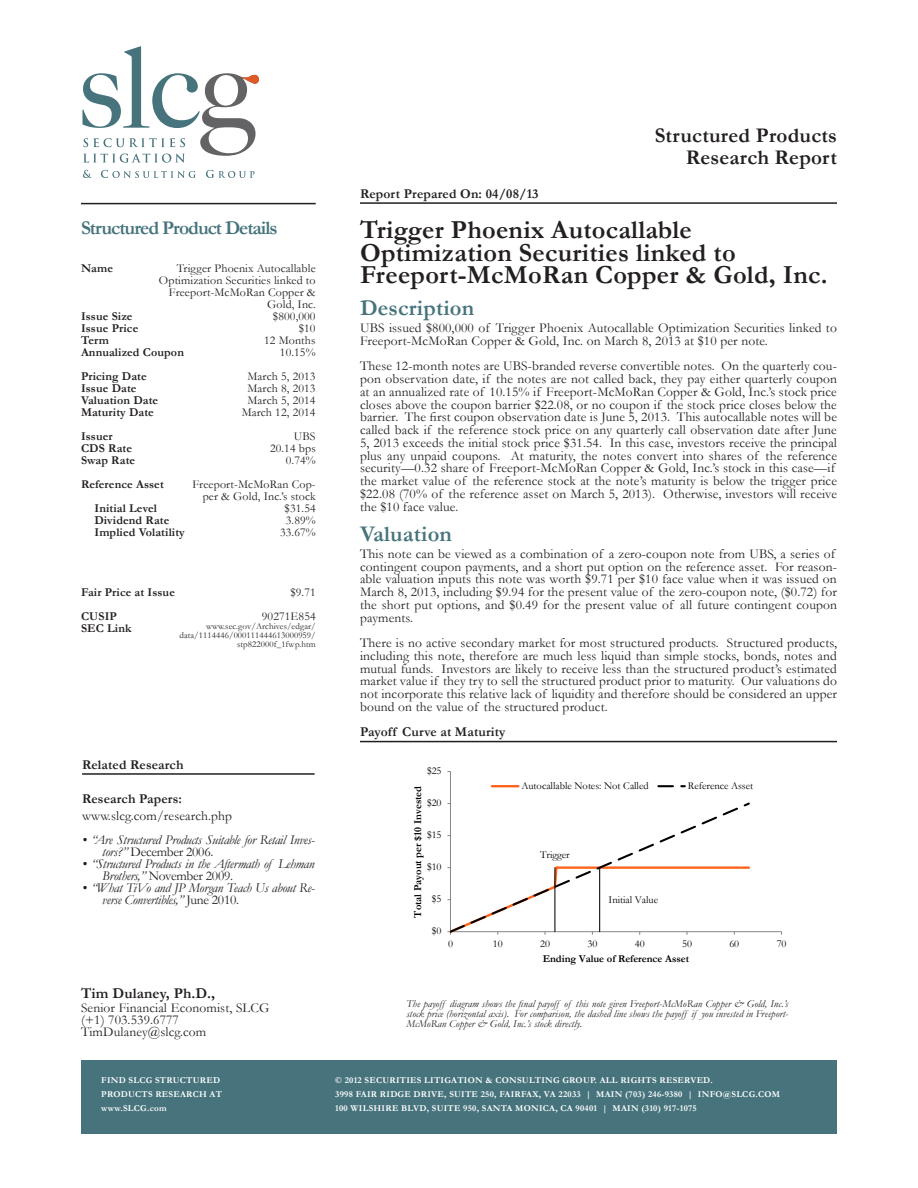
<style>
.page{position:relative;width:918px;height:1188px;background:#fff}
.page>*{position:absolute;margin:0;border:0;box-sizing:border-box;transform-origin:0 0}
.t1{font:700 26.25px/22.5px "Garamond";letter-spacing:.01em;color:#231f20}
.t2{font:700 22.5px "Garamond";letter-spacing:.01em;color:#46737c}
.t3{font:700 21px/22.5px "Garamond";letter-spacing:.01em;color:#231f20;text-align:right}
.t4{font:700 19.5px "Garamond";letter-spacing:-.05em;color:#46737c}
.t5{font:700 15px "Garamond";letter-spacing:.01em;color:#231f20}
.t6{font:13.5px/12.8px "Garamond";letter-spacing:.01em;color:#231f20}
.t7{font:italic 13.5px/12px "Garamond";letter-spacing:-.02em;color:#231f20}
.t8{font:700 13.5px "Garamond";letter-spacing:.01em;color:#231f20}
.t9{font:12px/12px "Garamond";letter-spacing:.01em;color:#231f20;text-align:right}
.t10{font:700 12px/12px "Garamond";letter-spacing:.01em;color:#231f20}
.t11{font:italic 10.5px/9.8px "Garamond";letter-spacing:.01em;color:#231f20;text-align:justify}
.t12{font:10.5px "Garamond";letter-spacing:-.005em;color:#000}
.t13{font:700 10.5px "Garamond";color:#000}
.t14{font:700 9px/14.2px "Garamond";letter-spacing:.03em;color:#fff}
.t15{font:9px/9px "Garamond";letter-spacing:.01em;color:#231f20;text-align:right}
.s1{font-style:normal}
</style>
<div class="page">
<hr style="left:360px;top:202px;width:477px;height:2px;background:#231f20">
<hr style="left:360px;top:741px;width:477px;height:1px;background:#231f20">
<hr style="left:450px;top:772px;width:1px;height:160px;background:#868686">
<hr style="left:450px;top:931px;width:332px;height:1px;background:#868686">
<svg style="left:447px;top:802px;width:305px;height:133px"></svg>
<hr style="left:599px;top:868px;width:1px;height:64px;background:#000">
<hr style="left:554px;top:868px;width:1px;height:64px;background:#000">
<hr style="left:492px;top:785px;width:26px;height:2px;background:#ff6319">
<svg style="left:658px;top:785px;width:27px;height:2px"></svg>
<hr style="left:81px;top:203px;width:235px;height:1px;background:#231f20">
<div style="left:81px;top:1061px;width:234px;height:73px;background:#46737c"></div>
<div style="left:315px;top:1061px;width:522px;height:73px;background:#46737c"></div>
<hr style="left:82px;top:773px;width:233px;height:2px;background:#231f20">
<svg style="left:83px;top:170px;width:9px;height:8px"></svg>
<svg style="left:101px;top:170px;width:95px;height:8px"></svg>
<svg style="left:206px;top:170px;width:49px;height:8px"></svg>
<svg style="left:82px;top:46px;width:177px;height:117px"></svg>
<h3 class="t4" style="left:81px;top:215px;width:198px">Structured Product Details</h3>
<p class="t10" style="left:81px;top:263px;width:33px">Name</p>
<p class="t9" style="left:159px;top:262px;width:158px">Trigger Phoenix Autocallable<br>Optimization Securities linked to<br>Freeport-McMoRan Copper &amp;<br>Gold, Inc.</p>
<p class="t9" style="left:264px;top:310px;width:53px">$800,000 $10<br>12 Months<br>10.15%</p>
<p class="t9" style="left:242px;top:370px;width:75px;text-align:center">March 5, 2013<br>March 8, 2013<br>March 5, 2014<br>March 12, 2014</p>
<p class="t10" style="left:81px;top:310px;width:104px">Issue Size<br>Issue Price<br>Term<br>Annualized Coupon</p>
<p class="t10" style="left:81px;top:370px;width:79px">Pricing Date<br>Issue Date<br>Valuation Date<br>Maturity Date</p>
<p class="t10" style="left:81px;top:430px;width:56px">Issuer<br>CDS Rate<br>Swap Rate</p>
<p class="t9" style="left:270px;top:430px;width:47px">UBS<br>20.14 bps<br>0.74%</p>
<p class="t10" style="left:95px;top:502px;width:92px">Initial Level<br>Dividend Rate<br>Implied Volatility</p>
<p class="t9" style="left:280px;top:502px;width:37px;text-align:center">$31.54<br>3.89%<br>33.67%</p>
<p class="t10" style="left:81px;top:479px;width:84px">Reference Asset</p>
<p class="t9" style="left:193px;top:478px;width:125px">Freeport-McMoRan Cop&shy;per &amp; Gold, Inc.’s stock</p>
<p class="t9" style="left:262px;top:580px;width:55px;line-height:24px">$9.71<br>90271E854</p>
<p class="t15" style="left:180px;top:621px;width:138px">www.sec.gov/Archives/edgar/ data/1114446/000111444613000959/ stp822000f_1fwp.htm</p>
<p class="t10" style="left:81px;top:580px;width:95px;line-height:24px">Fair Price at Issue<br>CUSIP</p>
<p class="t10" style="left:81px;top:622px;width:52px">SEC Link</p>
<p class="t8" style="left:82px;top:755px;width:103px">Related Research</p>
<p class="t8" style="left:82px;top:790px;width:102px">Research Papers:</p>
<p class="t6" style="left:82px;top:809px;width:151px">www.slcg.com/research.php</p>
<p class="t7" style="left:102px;top:833px;width:214px;text-indent:-20px">• “Are Structured Products Suitable for Retail Inves&shy;tors?” <span class="s1">December 2006.</span></p>
<p class="t7" style="left:102px;top:857px;width:214px;text-indent:-20px">• “Structured Products in the Aftermath of Lehman<br>Brothers,” <span class="s1">November 2009.</span></p>
<p class="t7" style="left:102px;top:881px;width:214px;text-indent:-20px">• “What TiVo and JP Morgan Teach Us about Re&shy;verse Convertibles,” <span class="s1">June 2010.</span></p>
<h3 class="t3" style="left:655px;top:124px;width:184px">Structured Products<br>Research Report</h3>
<p class="t8" style="left:360px;top:184px;width:180px">Report Prepared On: 04/08/13</p>
<h1 class="t1" style="left:360px;top:219px;width:469px">Trigger Phoenix Autocallable<br>Optimization Securities linked to<br>Freeport-McMoRan Copper &amp; Gold, Inc.</h1>
<h2 class="t2" style="left:360px;top:292px;width:116px">Description</h2>
<p class="t6" style="left:360px;top:321px;width:478px">UBS issued $800,000 of Trigger Phoenix Autocallable Optimization Securities linked to<br>Freeport-McMoRan Copper &amp; Gold, Inc. on March 8, 2013 at $10 per note.</p>
<p class="t6" style="left:360px;top:359px;width:479px">These 12-month notes are UBS-branded reverse convertible notes. On the quarterly cou&shy;pon observation date, if the notes are not called back, they pay either quarterly coupon at an annualized rate of 10.15% if Freeport-McMoRan Copper &amp; Gold, Inc.’s stock price closes above the coupon barrier $22.08, or no coupon if the stock price closes below the barrier. The first coupon observation date is June 5, 2013. This autocallable notes will be called back if the reference stock price on any quarterly call observation date after June 5, 2013 exceeds the initial stock price $31.54. In this case, investors receive the principal plus any unpaid coupons. At maturity, the notes convert into shares of the reference security—0.32 share of Freeport-McMoRan Copper &amp; Gold, Inc.’s stock in this case—if the market value of the reference stock at the note’s maturity is below the trigger price $22.08 (70% of the reference asset on March 5, 2013). Otherwise, investors will receive the $10 face value.</p>
<h2 class="t2" style="left:360px;top:518px;width:94px">Valuation</h2>
<p class="t6" style="left:360px;top:547px;width:479px">This note can be viewed as a combination of a zero-coupon note from UBS, a series of contingent coupon payments, and a short put option on the reference asset. For reason&shy;able valuation inputs this note was worth $9.71 per $10 face value when it was issued on March 8, 2013, including $9.94 for the present value of the zero-coupon note, ($0.72) for the short put options, and $0.49 for the present value of all future contingent coupon payments.</p>
<p class="t6" style="left:360px;top:636px;width:479px;text-align:justify">There is no active secondary market for most structured products. Structured products, including this note, therefore are much less liquid than simple stocks, bonds, notes and mutual funds. Investors are likely to receive less than the structured product’s estimated market value if they try to sell the structured product prior to maturity. Our valuations do not incorporate this relative lack of liquidity and therefore should be considered an upper bound on the value of the structured product.</p>
<p class="t8" style="left:360px;top:723px;width:147px">Payoff Curve at Maturity</p>
<p class="t12" style="left:427px;top:764px;width:16px">$25</p>
<p class="t13" style="left:411px;top:918px;width:133px;rotate:-90deg">Total Payout per $10 Invested</p>
<p class="t12" style="left:427px;top:796px;width:16px">$20</p>
<p class="t12" style="left:427px;top:828px;width:16px">$15</p>
<p class="t12" style="left:427px;top:860px;width:16px">$10</p>
<p class="t12" style="left:432px;top:892px;width:11px">$5</p>
<p class="t12" style="left:432px;top:924px;width:11px">$0</p>
<p class="t12" style="left:521px;top:779px;width:129px">Autocallable Notes: Not Called</p>
<p class="t12" style="left:688px;top:779px;width:67px">Reference Asset</p>
<p class="t12" style="left:540px;top:847px;width:31px">Trigger</p>
<p class="t12" style="left:609px;top:892px;width:51px">Initial Value</p>
<p class="t12" style="left:448px;top:936px;width:6px">0</p>
<p class="t12" style="left:493px;top:936px;width:11px">10</p>
<p class="t12" style="left:540px;top:936px;width:11px">20</p>
<p class="t12" style="left:588px;top:936px;width:11px">30</p>
<p class="t12" style="left:635px;top:936px;width:11px">40</p>
<p class="t12" style="left:682px;top:936px;width:11px">50</p>
<p class="t12" style="left:729px;top:936px;width:11px">60</p>
<p class="t12" style="left:777px;top:936px;width:11px">70</p>
<p class="t13" style="left:543px;top:951px;width:148px">Ending Value of Reference Asset</p>
<p class="t5" style="left:81px;top:983px;width:136px">Tim Dulaney, Ph.D.,</p>
<p class="t6" style="left:81px;top:1001px;width:190px;line-height:12px">Senior Financial Economist, SLCG (+1) 703.539.6777<br>TimDulaney@slcg.com</p>
<p class="t14" style="left:101px;top:1073px;width:122px">FIND SLCG STRUCTURED<br>PRODUCTS RESEARCH AT www.SLCG.com</p>
<p class="t14" style="left:335px;top:1073px;width:446px">© 2012 SECURITIES LITIGATION &amp; CONSULTING GROUP. ALL RIGHTS RESERVED.<br>3998 FAIR RIDGE DRIVE, SUITE 250, FAIRFAX, VA 22033 | MAIN (703) 246-9380 | INFO@SLCG.COM<br>100 WILSHIRE BLVD, SUITE 950, SANTA MONICA, CA 90401 | MAIN (310) 917-1075</p>
<p class="t11" style="left:406px;top:999px;width:384px">The payoff diagram shows the final payoff of this note given Freeport-McMoRan Copper &amp; Gold, Inc.’s stock price (horizontal axis). For comparison, the dashed line shows the payoff if you invested in Freeport-McMoRan Copper &amp; Gold, Inc.’s stock directly.</p>
</div>
